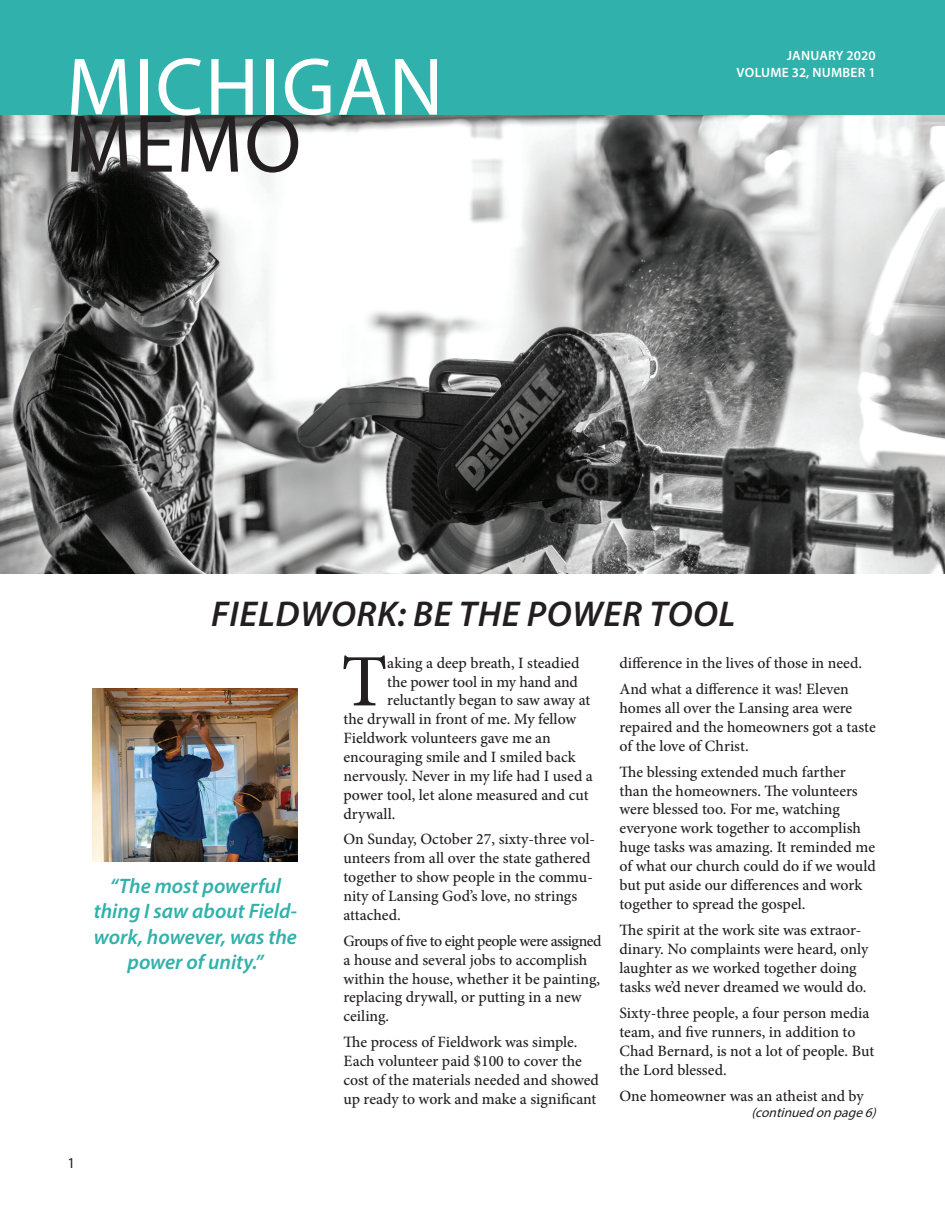
<style>
.page{position:relative;width:945px;height:1215px;background:#fff}
.page>*{position:absolute;margin:0;border:0;box-sizing:border-box;transform-origin:0 0}
.Captions{font:82.5px "Myriad Pro";letter-spacing:.02em;color:#fff}
.Captions-2{font:82.5px "Myriad Pro";color:#231f20}
.t1{font:500 73.95px "Minion Pro";color:#231f20}
.t2{font:italic 600 36px "Myriad Pro";letter-spacing:.02em;color:#231f20}
.t3{font:italic 600 21px/25.2px "Myriad Pro";color:#30b1ab;text-align:center}
.t4{font:500 15.75px/18.9px "Minion Pro";letter-spacing:-.005em;color:#231f20}
.t5{font:15px "Myriad Pro";color:#231f20}
.t6{font:600 13.5px "Myriad Pro";letter-spacing:.02em;color:#fff}
.t7{font:italic 13.5px "Myriad Pro";color:#231f20}
</style>
<div class="page">
<img style="left:0;top:115px;width:945px;height:458px">
<div style="left:0;top:0;width:945px;height:115px;background:#30b1ab"></div>
<img style="left:92px;top:689px;width:205px;height:172px">
<p class="Captions" style="left:66px;top:36px;width:379px">MICHIGAN</p>
<p class="Captions-2" style="left:66px;top:93px;width:237px">MEMO</p>
<p class="t6" style="left:787px;top:47px;width:90px">JANUARY 2020</p>
<p class="t6" style="left:737px;top:63px;width:140px">VOLUME 32, NUMBER 1</p>
<p class="t2" style="left:211px;top:591px;width:526px">FIELDWORK: BE THE POWER TOOL</p>
<p class="t3" style="left:94px;top:873px;width:205px">“The most powerful thing I saw about Field&shy;work, however, was the power of unity.”</p>
<p class="t5" style="left:68px;top:1153px;width:9px">1</p>
<p class="t1" style="left:341px;top:632px;width:47px">T</p>
<p class="t4" style="left:387px;top:653px;width:194px">aking a deep breath, I steadied</p>
<p class="t4" style="left:387px;top:672px;width:192px">the power tool in my hand and</p>
<p class="t4" style="left:387px;top:691px;width:204px">reluctantly began to saw away at</p>
<p class="t4" style="left:344px;top:710px;width:234px">the drywall in front of me. My fellow</p>
<p class="t4" style="left:344px;top:729px;width:209px">Fieldwork volunteers gave me an</p>
<p class="t4" style="left:344px;top:748px;width:234px">encouraging smile and I smiled back</p>
<p class="t4" style="left:344px;top:767px;width:251px">nervously. Never in my life had I used a</p>
<p class="t4" style="left:344px;top:785px;width:247px">power tool, let alone measured and cut</p>
<p class="t4" style="left:344px;top:804px;width:53px">drywall.</p>
<p class="t4" style="left:344px;top:830px;width:253px">On Sunday, October 27, sixty-three vol&shy;unteers from all over the state gathered together to show people in the commu&shy;nity of Lansing God’s love, no strings attached.</p>
<p class="t4" style="left:344px;top:931px;width:260px">Groups of five to eight people were assigned a house and several jobs to accomplish within the house, whether it be painting, replacing drywall, or putting in a new ceiling.</p>
<p class="t4" style="left:344px;top:1033px;width:257px">The process of Fieldwork was simple.<br>Each volunteer paid $100 to cover the cost of the materials needed and showed up ready to work and make a significant</p>
<p class="t4" style="left:620px;top:653px;width:244px">difference in the lives of those in need.</p>
<p class="t4" style="left:620px;top:679px;width:258px">And what a difference it was! Eleven homes all over the Lansing area were repaired and the homeowners got a taste of the love of Christ.</p>
<p class="t4" style="left:620px;top:762px;width:258px">The blessing extended much farther than the homeowners. The volunteers were blessed too. For me, watching everyone work together to accomplish huge tasks was amazing. It reminded me of what our church could do if we would but put aside our differences and work together to spread the gospel.</p>
<p class="t4" style="left:620px;top:921px;width:250px">The spirit at the work site was extraor&shy;dinary. No complaints were heard, only laughter as we worked together doing tasks we’d never dreamed we would do.</p>
<p class="t4" style="left:620px;top:1004px;width:256px">Sixty-three people, a four person media team, and five runners, in addition to Chad Bernard, is not a lot of people. But the Lord blessed.</p>
<p class="t4" style="left:620px;top:1087px;width:246px">One homeowner was an atheist and by</p>
<p class="t7" style="left:751px;top:1104px;width:130px">(continuedonpage6)</p>
</div>
